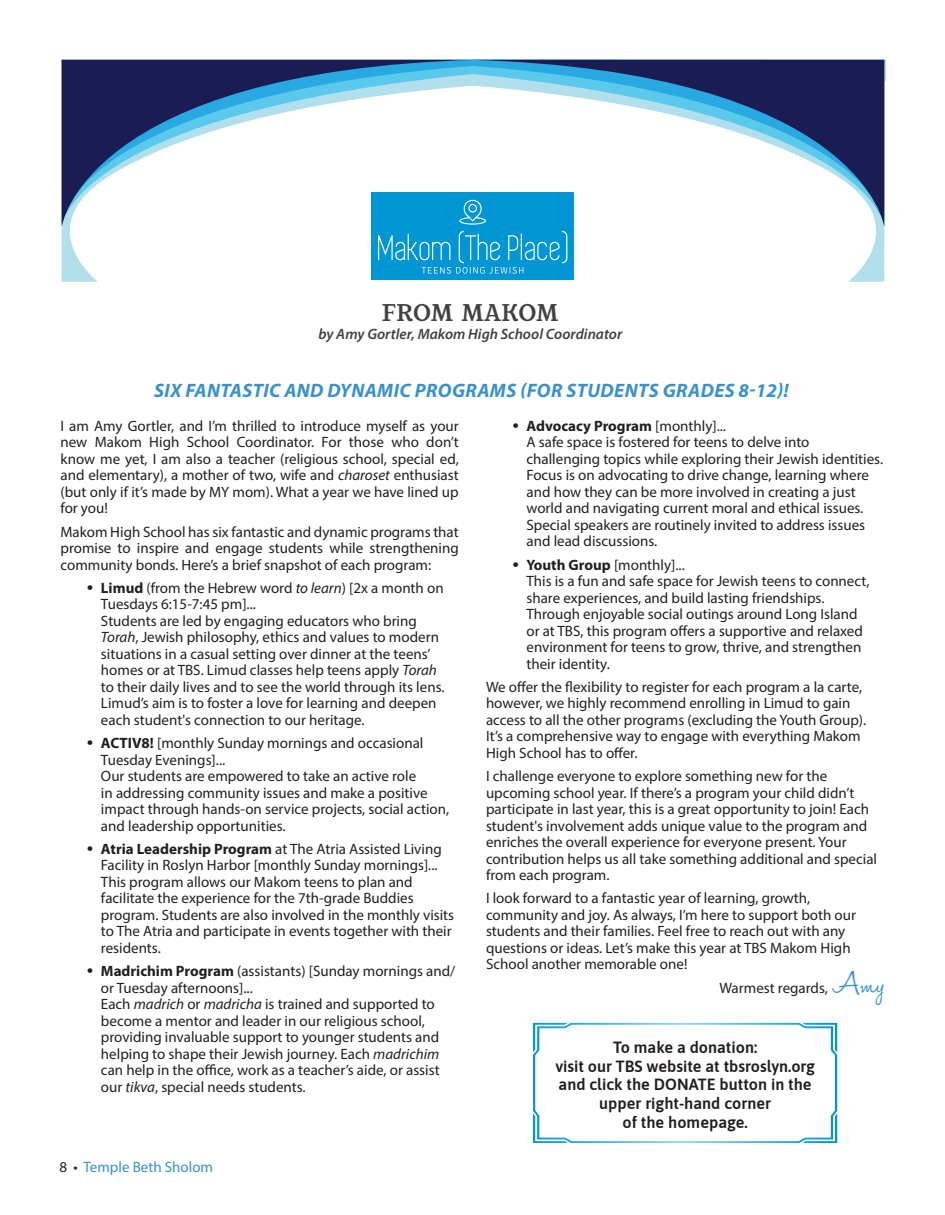
<style>
.page{position:relative;width:945px;height:1215px;background:#fff}
.page>*{position:absolute;margin:0;border:0;box-sizing:border-box;transform-origin:0 0}
.t1{font:35.1px "Halo Handletter";color:#3891cf}
.Title_Main{font:33px "Fowviel";color:#414042}
.t2{font:italic 700 19.5px "Myriad Pro";letter-spacing:.02em;color:#3891cf}
.t3{font:600 16.2px "Asap";color:#231f20}
.t4{font:15px/16.5px "Myriad Pro";color:#231f20}
.Title_Sub{font:italic 600 15px "Myriad Pro";color:#414042}
.t5{font:15px "Myriad Pro";color:#3891cf}
.s1{font-style:italic}
.s2{font-family:"Helvetica"}
.s3{font-weight:700}
.s4{color:#231f20}
</style>
<div class="page">
<svg style="left:61px;top:60px;width:37px;height:222px"></svg>
<svg style="left:62px;top:60px;width:410px;height:167px"></svg>
<svg style="left:848px;top:60px;width:38px;height:222px"></svg>
<svg style="left:472px;top:60px;width:412px;height:167px"></svg>
<div style="left:371px;top:192px;width:203px;height:88px;background:#0096d6"></div>
<svg style="left:459px;top:199px;width:27px;height:26px"></svg>
<svg style="left:378px;top:231px;width:189px;height:43px"></svg>
<svg style="left:533px;top:1023px;width:304px;height:120px"></svg>
<p class="Title_Main" style="left:382px;top:298px;width:178px">FROM MAKOM</p>
<p class="Title_Sub" style="left:318px;top:325px;width:305px">by Amy Gortler, Makom High School Coordinator</p>
<p class="t2" style="left:154px;top:378px;width:636px">SIX FANTASTIC AND DYNAMIC PROGRAMS (FOR STUDENTS GRADES 8-12)!</p>
<p class="t4" style="left:60px;top:417px;width:400px;text-align:justify">I am Amy Gortler, and I’m thrilled to introduce myself as your new Makom High School Coordinator. For those who don’t know me yet, I am also a teacher (religious school, special ed, and elementary), a mother of two, wife and <span class="s1">charoset</span> enthusiast (but only if it’s made by MY mom). What a year we have lined up for you!</p>
<p class="t4" style="left:60px;top:523px;width:400px;text-align:justify">Makom High School has six fantastic and dynamic programs that promise to inspire and engage students while strengthening community bonds. Here’s a brief snapshot of each program:</p>
<p class="t4" style="left:101px;top:579px;width:345px;text-indent:-13px"><span class="s2">•</span> <span class="s3">Limud</span> (from the Hebrew word <span class="s1">to learn</span>) [2x a month on Tuesdays 6:15-7:45 pm]...<br>Students are led by engaging educators who bring <span class="s1">Torah</span>, Jewish philosophy, ethics and values to modern situations in a casual setting over dinner at the teens’ homes or at TBS. Limud classes help teens apply <span class="s1">Torah </span>to their daily lives and to see the world through its lens.<br>Limud’s aim is to foster a love for learning and deepen each student's connection to our heritage.</p>
<p class="t4" style="left:101px;top:735px;width:350px;text-indent:-13px"><span class="s2">•</span> <span class="s3">ACTIV8!</span> [monthly Sunday mornings and occasional Tuesday Evenings]...<br>Our students are empowered to take an active role<br>in addressing community issues and make a positive impact through hands-on service projects, social action, and leadership opportunities.</p>
<p class="t4" style="left:101px;top:840px;width:355px;text-indent:-13px"><span class="s2">•</span> <span class="s3">Atria Leadership Program</span> at The Atria Assisted Living Facility in Roslyn Harbor [monthly Sunday mornings]...<br>This program allows our Makom teens to plan and facilitate the experience for the 7th-grade Buddies program. Students are also involved in the monthly visits to The Atria and participate in events together with their residents.</p>
<p class="t4" style="left:101px;top:963px;width:356px;text-indent:-13px"><span class="s2">•</span> <span class="s3">Madrichim Program</span> (assistants) [Sunday mornings and/ or Tuesday afternoons]...<br>Each <span class="s1">madrich</span> or <span class="s1">madricha</span> is trained and supported to become a mentor and leader in our religious school, providing invaluable support to younger students and helping to shape their Jewish journey. Each <span class="s1">madrichim </span>can help in the office, work as a teacher’s aide, or assist our <span class="s1">tikva</span>, special needs students.</p>
<p class="t5" style="left:59px;top:1158px;width:155px"><span class="s4">8 •</span> Temple Beth Sholom</p>
<p class="t4" style="left:526px;top:417px;width:358px;text-indent:-14px"><span class="s2">•</span> <span class="s3">Advocacy Program</span> [monthly]...<br>A safe space is fostered for teens to delve into challenging topics while exploring their Jewish identities.<br>Focus is on advocating to drive change, learning where and how they can be more involved in creating a just world and navigating current moral and ethical issues.<br>Special speakers are routinely invited to address issues and lead discussions.</p>
<p class="t4" style="left:526px;top:556px;width:344px;text-indent:-14px"><span class="s2">•</span> <span class="s3">Youth Group</span> [monthly]...<br>This is a fun and safe space for Jewish teens to connect, share experiences, and build lasting friendships.<br>Through enjoyable social outings around Long Island or at TBS, this program offers a supportive and relaxed environment for teens to grow, thrive, and strengthen their identity.</p>
<p class="t4" style="left:486px;top:678px;width:382px">We offer the flexibility to register for each program a la carte, however, we highly recommend enrolling in Limud to gain access to all the other programs (excluding the Youth Group).<br>It’s a comprehensive way to engage with everything Makom High School has to offer.</p>
<p class="t4" style="left:486px;top:768px;width:393px">I challenge everyone to explore something new for the upcoming school year. If there’s a program your child didn’t participate in last year, this is a great opportunity to join! Each student's involvement adds unique value to the program and enriches the overall experience for everyone present. Your contribution helps us all take something additional and special from each program.</p>
<p class="t4" style="left:486px;top:890px;width:372px">I look forward to a fantastic year of learning, growth, community and joy. As always, I’m here to support both our students and their families. Feel free to reach out with any questions or ideas. Let’s make this year at TBS Makom High School another memorable one!</p>
<p class="t4" style="left:719px;top:979px;width:110px">Warmest regards,</p>
<p class="t1" style="left:834px;top:964px;width:51px">Amy</p>
<p class="t3" style="left:613px;top:1036px;width:146px">To make a donation:</p>
<p class="t3" style="left:555px;top:1055px;width:261px">visit our TBS website at tbsroslyn.org</p>
<p class="t3" style="left:559px;top:1073px;width:255px">and click the DONATE button in the</p>
<p class="t3" style="left:599px;top:1092px;width:173px">upper right-hand corner</p>
<p class="t3" style="left:623px;top:1111px;width:127px">of the homepage.</p>
</div>
